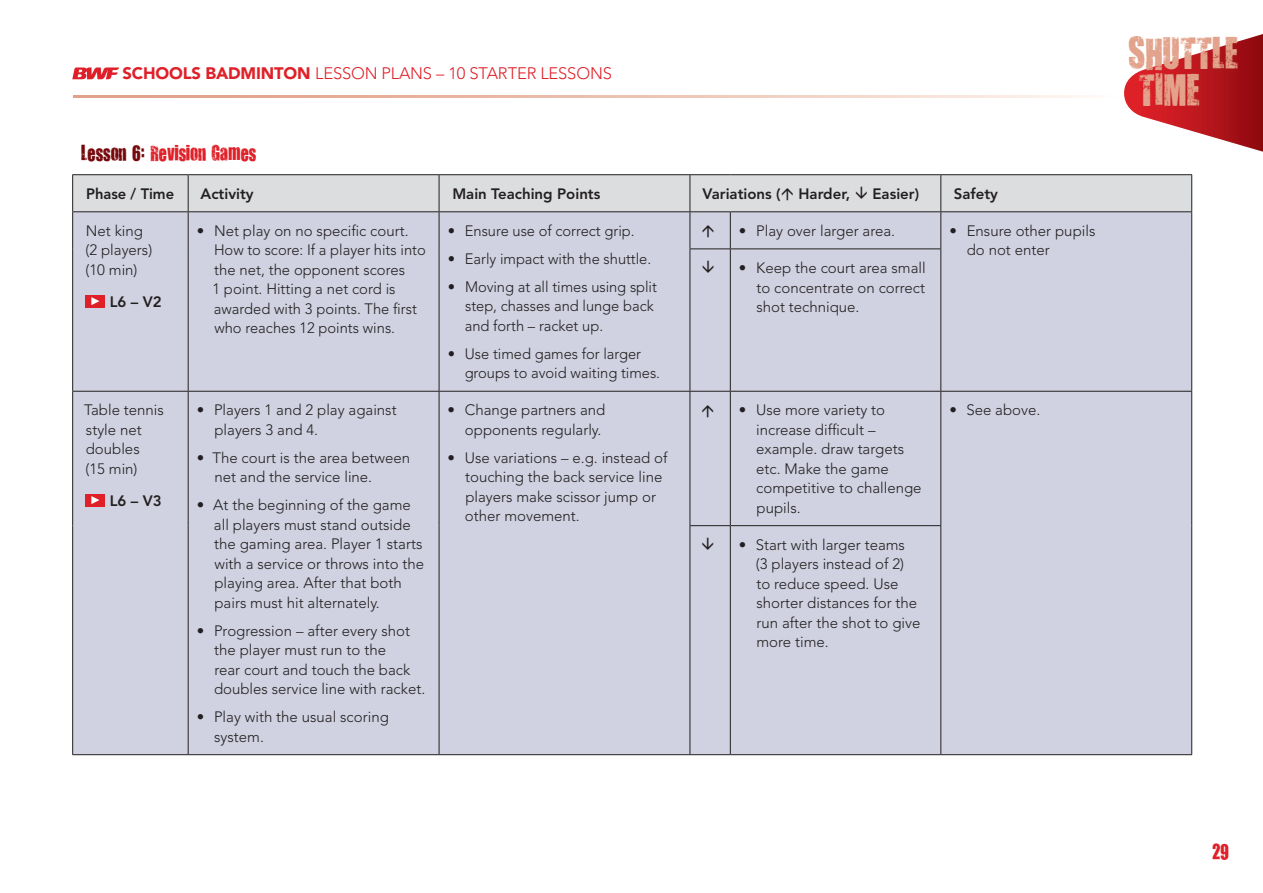
<style>
.page{position:relative;width:1263px;height:893px;background:#fff}
.page>*{position:absolute;margin:0;border:0;box-sizing:border-box;transform-origin:0 0}
.t1{font:36.75px/37.7px "You Are Loved";color:#e2a28b}
.t2{font:18px "You Are Loved";color:#df2028}
.t3{font:300 16.5px "Avenir";letter-spacing:-.01em;color:#df2028}
.t4{font:300 15px/19.5px "Avenir";color:#231f20}
.t5{font:800 15px "Avenir";color:#231f20}
.s1{font-weight:900}
.s2{color:#76080c}
</style>
<div class="page">
<svg style="left:73px;top:96px;width:1015px;height:2px;background:#ecc2b1"></svg>
<svg style="left:72px;top:67px;width:47px;height:12px"></svg>
<svg style="left:1124px;top:69px;width:139px;height:83px"></svg>
<div style="left:73px;top:212px;width:1118px;height:542px;background:#d0d2e1"></div>
<hr style="left:72px;top:174px;width:116px;height:1px;background:#231f20">
<hr style="left:72px;top:175px;width:1px;height:36px;background:#231f20">
<hr style="left:188px;top:174px;width:251px;height:1px;background:#231f20">
<hr style="left:439px;top:174px;width:251px;height:1px;background:#231f20">
<hr style="left:941px;top:174px;width:251px;height:1px;background:#231f20">
<hr style="left:72px;top:211px;width:116px;height:1px;background:#231f20">
<hr style="left:940px;top:212px;width:1px;height:36px;background:#231f20">
<hr style="left:940px;top:249px;width:1px;height:142px;background:#231f20">
<hr style="left:188px;top:212px;width:1px;height:37px;background:#231f20">
<hr style="left:439px;top:212px;width:1px;height:37px;background:#231f20">
<hr style="left:690px;top:212px;width:1px;height:36px;background:#231f20">
<hr style="left:730px;top:212px;width:1px;height:36px;background:#231f20">
<hr style="left:188px;top:249px;width:1px;height:142px;background:#231f20">
<hr style="left:439px;top:249px;width:1px;height:142px;background:#231f20">
<hr style="left:690px;top:249px;width:1px;height:142px;background:#231f20">
<hr style="left:730px;top:249px;width:1px;height:142px;background:#231f20">
<hr style="left:188px;top:392px;width:1px;height:134px;background:#231f20">
<hr style="left:439px;top:392px;width:1px;height:134px;background:#231f20">
<hr style="left:690px;top:392px;width:1px;height:133px;background:#231f20">
<hr style="left:730px;top:392px;width:1px;height:133px;background:#231f20">
<hr style="left:940px;top:392px;width:1px;height:133px;background:#231f20">
<hr style="left:188px;top:526px;width:1px;height:228px;background:#231f20">
<hr style="left:439px;top:526px;width:1px;height:228px;background:#231f20">
<hr style="left:690px;top:526px;width:1px;height:228px;background:#231f20">
<hr style="left:730px;top:526px;width:1px;height:228px;background:#231f20">
<hr style="left:940px;top:526px;width:1px;height:228px;background:#231f20">
<hr style="left:72px;top:212px;width:1px;height:37px;background:#231f20">
<hr style="left:72px;top:249px;width:1px;height:142px;background:#231f20">
<hr style="left:72px;top:392px;width:1px;height:134px;background:#231f20">
<hr style="left:72px;top:526px;width:1px;height:228px;background:#231f20">
<hr style="left:690px;top:174px;width:40px;height:1px;background:#231f20">
<hr style="left:730px;top:174px;width:211px;height:1px;background:#231f20">
<hr style="left:690px;top:391px;width:40px;height:1px;background:#231f20">
<hr style="left:730px;top:391px;width:211px;height:1px;background:#231f20">
<hr style="left:690px;top:754px;width:40px;height:1px;background:#231f20">
<hr style="left:730px;top:754px;width:211px;height:1px;background:#231f20">
<hr style="left:1191px;top:212px;width:1px;height:37px;background:#231f20">
<hr style="left:1191px;top:249px;width:1px;height:142px;background:#231f20">
<hr style="left:690px;top:248px;width:40px;height:1px;background:#231f20">
<hr style="left:730px;top:248px;width:211px;height:1px;background:#231f20">
<hr style="left:72px;top:391px;width:116px;height:1px;background:#231f20">
<hr style="left:188px;top:391px;width:251px;height:1px;background:#231f20">
<hr style="left:439px;top:391px;width:251px;height:1px;background:#231f20">
<hr style="left:1191px;top:392px;width:1px;height:134px;background:#231f20">
<hr style="left:1191px;top:526px;width:1px;height:228px;background:#231f20">
<hr style="left:941px;top:391px;width:251px;height:1px;background:#231f20">
<hr style="left:690px;top:525px;width:40px;height:1px;background:#231f20">
<hr style="left:730px;top:525px;width:211px;height:1px;background:#231f20">
<hr style="left:72px;top:754px;width:116px;height:1px;background:#231f20">
<hr style="left:188px;top:754px;width:251px;height:1px;background:#231f20">
<hr style="left:439px;top:754px;width:251px;height:1px;background:#231f20">
<hr style="left:941px;top:754px;width:251px;height:1px;background:#231f20">
<div style="left:85px;top:295px;width:20px;height:12px;background:#df2028"></div>
<svg style="left:91px;top:297px;width:8px;height:8px"></svg>
<div style="left:85px;top:494px;width:20px;height:12px;background:#df2028"></div>
<svg style="left:91px;top:496px;width:8px;height:8px"></svg>
<div style="left:73px;top:175px;width:1119px;height:37px;background:#dcdddf"></div>
<svg style="left:703px;top:225px;width:10px;height:12px"></svg>
<svg style="left:703px;top:261px;width:10px;height:12px"></svg>
<svg style="left:702px;top:405px;width:11px;height:12px"></svg>
<svg style="left:702px;top:538px;width:11px;height:12px"></svg>
<p class="t3" style="left:123px;top:64px;width:491px"><span class="s1">SCHOOLS BADMINTON</span> LESSON PLANS – 10 STARTER LESSONS</p>
<p class="t2" style="left:72px;top:140px;width:186px"><span class="s2">Lesson 6:</span> Revision Games</p>
<p class="t5" style="left:86px;top:185px;width:90px">Phase / Time</p>
<p class="t5" style="left:201px;top:185px;width:55px">Activity</p>
<p class="t5" style="left:452px;top:185px;width:150px">Main Teaching Points</p>
<p class="t5" style="left:703px;top:185px;width:149px">Variations ( Harder,</p>
<p class="t5" style="left:872px;top:185px;width:48px">Easier)</p>
<p class="t5" style="left:954px;top:185px;width:46px">Safety</p>
<p class="t4" style="left:86px;top:221px;width:68px">Net king (2 players) (10 min)</p>
<p class="t5" style="left:110px;top:293px;width:53px">L6 – V2</p>
<p class="t4" style="left:212px;top:221px;width:215px;text-indent:-16px">• Net play on no specific court.<br>How to score: If a player hits into the net, the opponent scores<br>1 point. Hitting a net cord is awarded with 3 points. The first who reaches 12 points wins.</p>
<p class="t4" style="left:448px;top:221px;width:188px">• Ensure use of correct grip.</p>
<p class="t4" style="left:739px;top:221px;width:158px">• Play over larger area.</p>
<p class="t4" style="left:967px;top:221px;width:130px;text-indent:-17px">• Ensure other pupils do not enter</p>
<p class="t4" style="left:756px;top:258px;width:171px;text-align:justify;text-indent:-18px">• Keep the court area small to concentrate on correct shot technique.</p>
<p class="t4" style="left:448px;top:249px;width:205px">• Early impact with the shuttle.</p>
<p class="t4" style="left:465px;top:277px;width:194px;text-indent:-17px">• Moving at all times using split step, chasses and lunge back and forth – racket up.</p>
<p class="t4" style="left:465px;top:344px;width:197px;text-indent:-17px">• Use timed games for larger groups to avoid waiting times.</p>
<p class="t4" style="left:84px;top:400px;width:81px">Table tennis style net doubles<br>(15 min)</p>
<p class="t5" style="left:110px;top:492px;width:53px">L6 – V3</p>
<p class="t4" style="left:214px;top:400px;width:184px;text-indent:-18px">• Players 1 and 2 play against players 3 and 4.</p>
<p class="t4" style="left:214px;top:448px;width:197px;text-indent:-18px">• The court is the area between net and the service line.</p>
<p class="t4" style="left:214px;top:495px;width:212px;text-indent:-17px">• At the beginning of the game all players must stand outside the gaming area. Player 1 starts with a service or throws into the playing area. After that both pairs must hit alternately.</p>
<p class="t4" style="left:214px;top:621px;width:213px;text-indent:-17px">• Progression – after every shot the player must run to the<br>rear court and touch the back doubles service line with racket.</p>
<p class="t4" style="left:214px;top:707px;width:176px;text-indent:-18px">• Play with the usual scoring system.</p>
<p class="t4" style="left:448px;top:400px;width:159px;text-align:right">• Change partners and opponents regularly.</p>
<p class="t4" style="left:465px;top:448px;width:204px;text-indent:-17px">• Use variations – e.g. instead of touching the back service line players make scissor jump or other movement.</p>
<p class="t4" style="left:756px;top:400px;width:167px;text-indent:-17px">• Use more variety to increase difficult – example. draw targets etc. Make the game competitive to challenge pupils.</p>
<p class="t4" style="left:949px;top:400px;width:92px">• See above.</p>
<p class="t4" style="left:756px;top:535px;width:166px;text-indent:-17px">• Start with larger teams<br>(3 players instead of 2) to reduce speed. Use shorter distances for the run after the shot to give more time.</p>
<h1 class="t1" style="left:1129px;top:33px;width:111px">ShuttlE<br>Time</h1>
<p class="t2" style="left:1212px;top:840px;width:18px">29</p>
</div>
